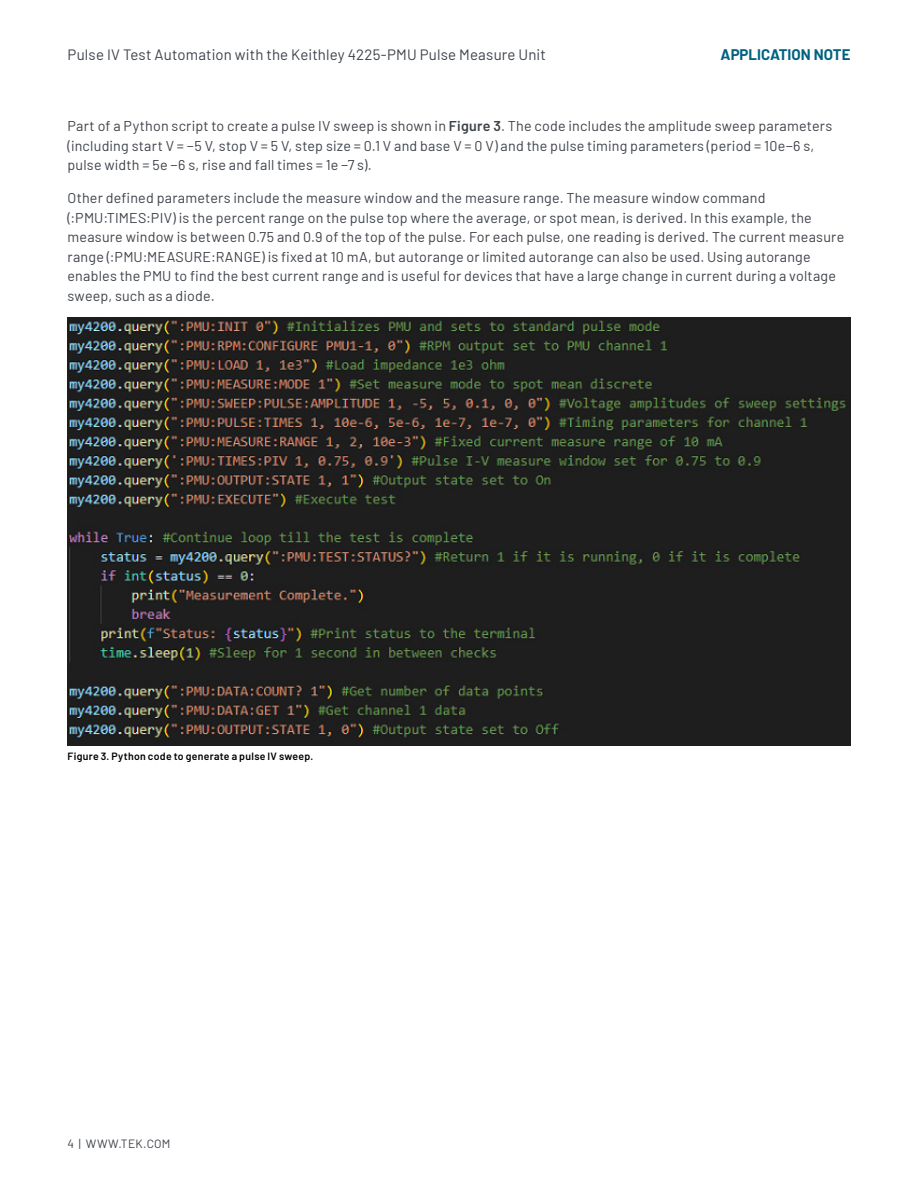
<style>
.page{position:relative;width:918px;height:1188px;background:#fff}
.page>*{position:absolute;margin:0;border:0;box-sizing:border-box;transform-origin:0 0}
.t1{font:15px "Barlow";letter-spacing:.01em;color:#3e434a}
.t2{font:700 15px "Barlow";color:#006281}
.t3{font:14.25px/19.5px "Barlow";letter-spacing:.015em;color:#3e434a}
.t4{font:12px "Barlow";letter-spacing:.025em;color:#3e434a}
.t5{font:600 10.5px "Barlow";letter-spacing:.025em;color:#000}
.s1{font-weight:600}
</style>
<div class="page">
<img style="left:68px;top:317px;width:782px;height:428px">
<p class="t1" style="left:68px;top:44px;width:480px">Pulse IV Test Automation with the Keithley 4225-PMU Pulse Measure Unit</p>
<p class="t2" style="left:721px;top:44px;width:131px">APPLICATION NOTE</p>
<p class="t3" style="left:68px;top:115px;width:766px">Part of a Python script to create a pulse IV sweep is shown in <span class="s1">Figure 3</span>. The code includes the amplitude sweep parameters (including start V = −5 V, stop V = 5 V, step size = 0.1 V and base V = 0 V) and the pulse timing parameters (period = 10e−6 s, pulse width = 5e −6 s, rise and fall times = 1e −7 s).</p>
<p class="t3" style="left:68px;top:187px;width:778px">Other defined parameters include the measure window and the measure range. The measure window command (:PMU:TIMES:PIV) is the percent range on the pulse top where the average, or spot mean, is derived. In this example, the measure window is between 0.75 and 0.9 of the top of the pulse. For each pulse, one reading is derived. The current measure range (:PMU:MEASURE:RANGE) is fixed at 10 mA, but autorange or limited autorange can also be used. Using autorange enables the PMU to find the best current range and is useful for devices that have a large change in current during a voltage sweep, such as a diode.</p>
<p class="t5" style="left:68px;top:749px;width:247px">Figure 3. Python code to generate a pulse IV sweep.</p>
<p class="t4" style="left:68px;top:1134px;width:104px">4 | WWW.TEK.COM</p>
</div>
